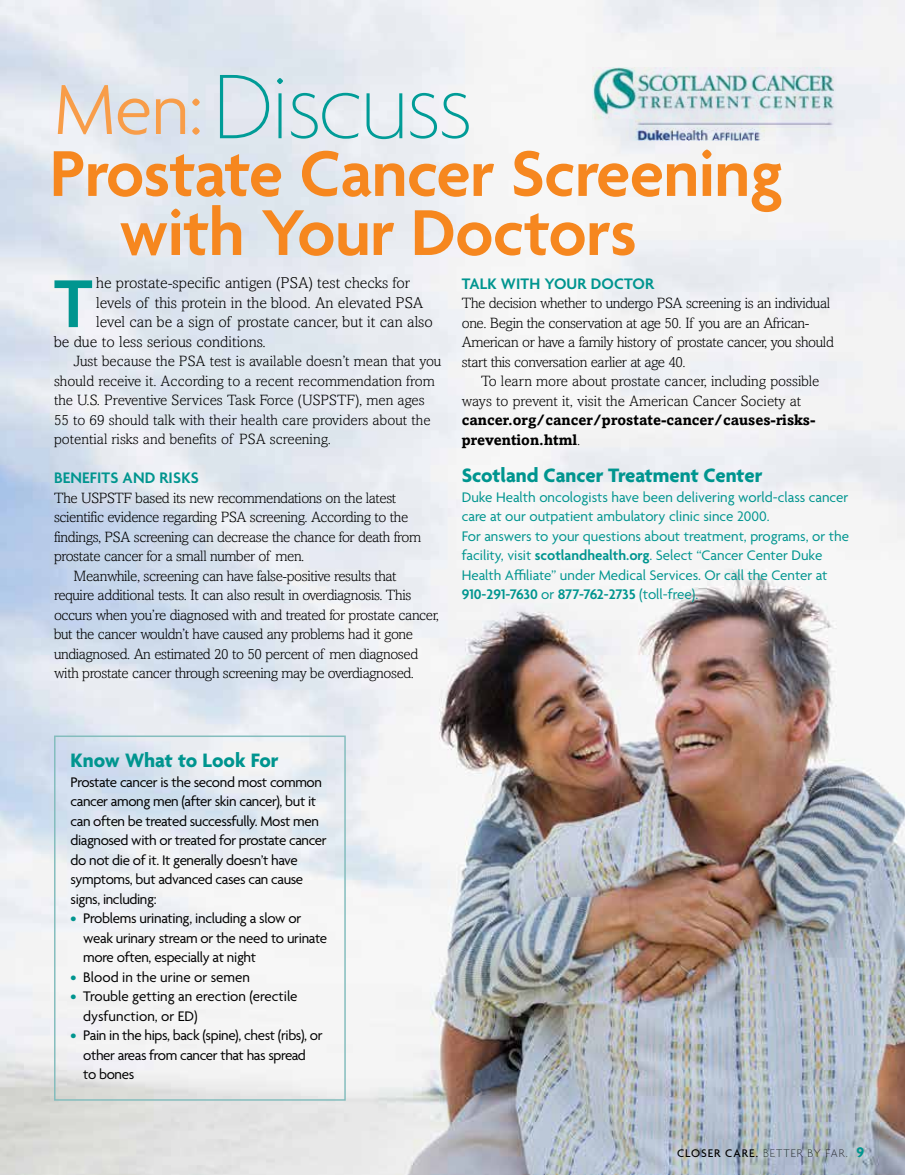
<style>
.page{position:relative;width:905px;height:1175px;background:#fff}
.page>*{position:absolute;margin:0;border:0;box-sizing:border-box;transform-origin:0 0}
.t1{font:100 99.15px "Agenda";letter-spacing:-.03em;color:#009c97}
.t2{font:600 73.2px "Agenda";color:#00958f}
.t3{font:600 69.9px "Agenda";letter-spacing:-.01em;color:#f6871f}
.t4{font:700 21px "Agenda";color:#00958f}
.t5{font:600 16.5px "Agenda";letter-spacing:.01em;color:#00958f}
.t6{font:300 15.75px "Amasis M Totf";color:#000}
.t7{font:300 15px/19.5px "Amasis M Totf";letter-spacing:-.025em;color:#000}
.t8{font:15px/19.5px "Agenda";letter-spacing:-.025em;color:#000}
.t9{font:300 15px/19.5px "Amasis M Totf";color:#000}
.t10{font:15px/19.5px "Agenda";color:#00958f}
.t11{font:15px/19.5px "Agenda";color:#000}
.t12{font:700 15px/19.5px "Amasis M Totf";color:#000}
.t13{font:100 12px "Agenda";letter-spacing:.08em;color:#000}
.s1{font-weight:300;font-size:76.65px;color:#f89d49}
.s2{font-weight:300}
.s3{font-weight:600}
.s4{font-weight:600;color:#00958f}
.s5{font-weight:500}
.s6{font-weight:700;font-size:15px;color:#00958f}
</style>
<div class="page">
<img style="left:0;top:0;width:904px;height:1174px">
<div style="left:54px;top:735px;width:292px;height:365px;border:2px solid #84bdbd"></div>
<img style="left:592px;top:67px;width:243px;height:73px">
<h1 class="t1" style="left:54px;top:53px;width:420px"><span class="s1">Men:</span>Discuss</h1>
<h3 class="t3" style="left:50px;top:136px;width:734px">Prostate Cancer Screening</h3>
<h3 class="t3" style="left:119px;top:195px;width:519px">with Your Doctors</h3>
<h2 class="t2" style="left:54px;top:264px;width:40px">T</h2>
<p class="t6" style="left:96px;top:274px;width:315px">he prostate-specific antigen (PSA) test checks for</p>
<p class="t6" style="left:96px;top:293px;width:329px">levels of this protein in the blood. An elevated PSA</p>
<p class="t6" style="left:96px;top:313px;width:338px">level can be a sign of prostate cancer, but it can also</p>
<p class="t6" style="left:54px;top:332px;width:213px">be due to less serious conditions.</p>
<p class="t9" style="left:54px;top:351px;width:389px;text-indent:20px">Just because the PSA test is available doesn’t mean that you should receive it. According to a recent recommendation from the U.S. Preventive Services Task Force (USPSTF), men ages 55 to 69 should talk with their health care providers about the potential risks and benefits of PSA screening.</p>
<p class="t5" style="left:54px;top:469px;width:146px">BENEFITS AND RISKS</p>
<p class="t7" style="left:54px;top:488px;width:344px">The USPSTF based its new recommendations on the latest</p>
<p class="t7" style="left:54px;top:507px;width:356px">scientific evidence regarding PSA screening. According to the</p>
<p class="t7" style="left:54px;top:527px;width:368px">findings, PSA screening can decrease the chance for death from</p>
<p class="t7" style="left:54px;top:546px;width:252px">prostate cancer for a small number of men.</p>
<p class="t7" style="left:74px;top:566px;width:324px">Meanwhile, screening can have false-positive results that</p>
<p class="t7" style="left:54px;top:585px;width:359px">require additional tests. It can also result in overdiagnosis. This</p>
<p class="t7" style="left:54px;top:605px;width:386px">occurs when you’re diagnosed with and treated for prostate cancer,</p>
<p class="t7" style="left:54px;top:624px;width:360px">but the cancer wouldn’t have caused any problems had it gone</p>
<p class="t7" style="left:54px;top:644px;width:365px">undiagnosed. An estimated 20 to 50 percent of men diagnosed</p>
<p class="t7" style="left:54px;top:663px;width:361px">with prostate cancer through screening may be overdiagnosed.</p>
<p class="t5" style="left:462px;top:275px;width:194px">TALK WITH YOUR DOCTOR</p>
<p class="t7" style="left:462px;top:293px;width:373px">The decision whether to undergo PSA screening is an individual one. Begin the conservation at age 50. If you are an African-American or have a family history of prostate cancer, you should start this conversation earlier at age 40.</p>
<p class="t9" style="left:462px;top:371px;width:359px;text-indent:20px">To learn more about prostate cancer, including possible ways to prevent it, visit the American Cancer Society at</p>
<p class="t12" style="left:462px;top:410px;width:355px">cancer.org/cancer/prostate-cancer/causes-risks&shy;prevention.html<span class="s2">.</span></p>
<h3 class="t4" style="left:462px;top:464px;width:302px">Scotland Cancer Treatment Center</h3>
<p class="t10" style="left:462px;top:488px;width:389px">Duke Health oncologists have been delivering world-class cancer care at our outpatient ambulatory clinic since 2000.<br>For answers to your questions about treatment, programs, or the facility, visit <span class="s3">scotlandhealth.org</span>. Select “Cancer Center Duke Health Affiliate” under Medical Services. Or call the Center at <span class="s3">910-291-7630</span> or <span class="s3">877-762-2735</span> (toll-free).</p>
<h3 class="t4" style="left:70px;top:749px;width:209px">Know What to Look For</h3>
<p class="t8" style="left:70px;top:773px;width:258px">Prostate cancer is the second most common cancer among men (after skin cancer), but it can often be treated successfully. Most men diagnosed with or treated for prostate cancer do not die of it. It generally doesn’t have symptoms, but advanced cases can cause signs, including:</p>
<p class="t8" style="left:83px;top:909px;width:245px;text-indent:-13px"><span class="s4">•</span> Problems urinating, including a slow or weak urinary stream or the need to urinate more often, especially at night</p>
<p class="t11" style="left:70px;top:968px;width:181px"><span class="s4">•</span> Blood in the urine or semen</p>
<p class="t11" style="left:83px;top:987px;width:216px;text-indent:-13px"><span class="s4">•</span> Trouble getting an erection (erectile dysfunction, or ED)</p>
<p class="t8" style="left:83px;top:1026px;width:241px;text-indent:-13px"><span class="s4">•</span> Pain in the hips, back (spine), chest (ribs), or other areas from cancer that has spread to bones</p>
<p class="t13" style="left:677px;top:1146px;width:189px"><span class="s5">CLOSER CARE.</span> BETTER BY FAR. <span class="s6">9</span></p>
</div>
